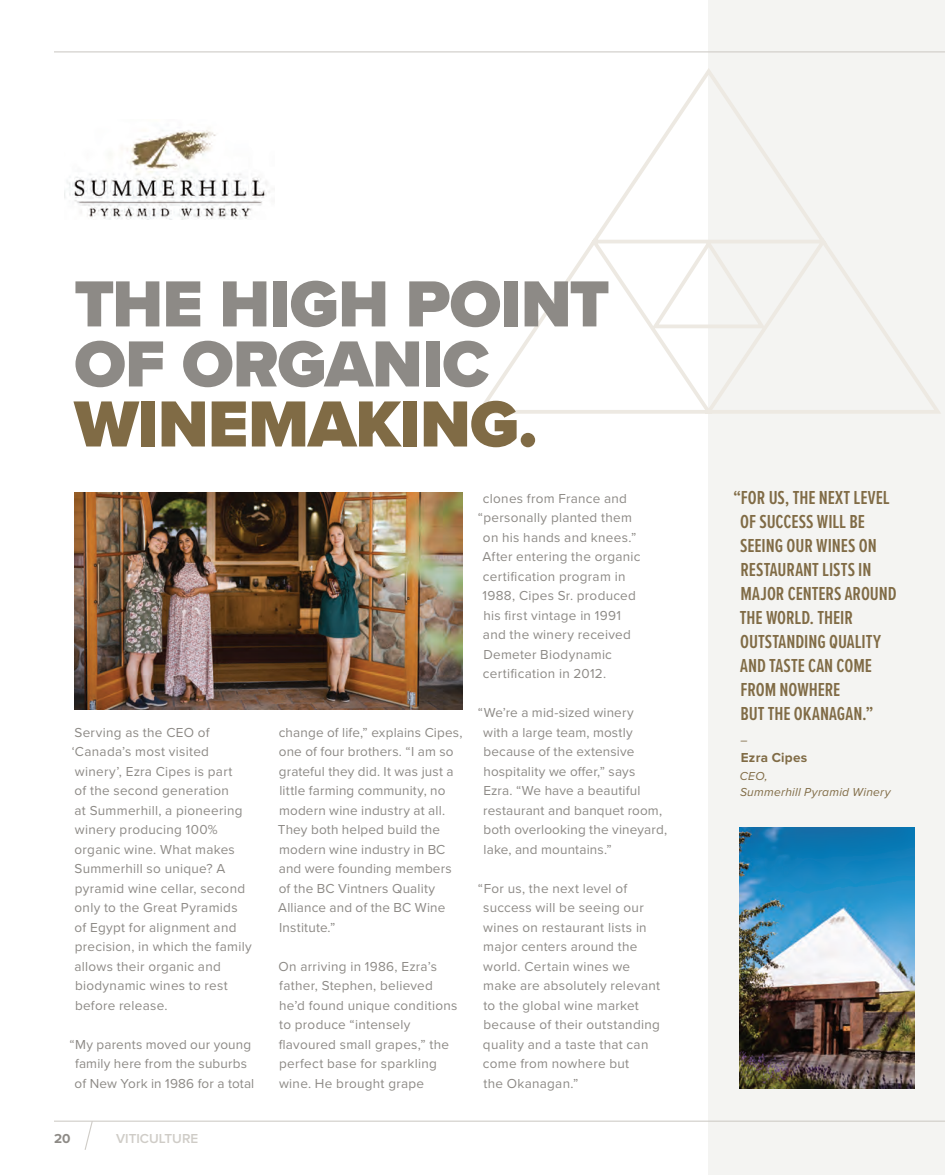
<style>
.page{position:relative;width:945px;height:1175px;background:#fff}
.page>*{position:absolute;margin:0;border:0;box-sizing:border-box;transform-origin:0 0}
.t1{font:900 67.5px/60px "Proxima Nova";letter-spacing:-.01em;color:#8d8a86}
.t2{font:900 67.5px "Proxima Nova";letter-spacing:-.01em;color:#806b45}
.t3{font:600 19.5px/24px "Proxima Nova Ex Cn";letter-spacing:-.005em;color:#806b45}
.t4{font:13.5px/19.5px "Proxima Nova";letter-spacing:.02em;color:#8d8a86}
.t5{font:600 13.5px "Proxima Nova";color:#cfccc7}
.t6{font:700 13.5px "Proxima Nova";letter-spacing:.02em;color:#806b45}
.t7{font:700 13.5px "Proxima Nova";color:#8d8a86}
.t8{font:italic 12px/16.5px "Proxima Nova";letter-spacing:.02em;color:#806b45}
</style>
<div class="page">
<svg style="left:84px;top:1121px;width:10px;height:29px"></svg>
<div style="left:708px;top:0;width:237px;height:1174px;background:#f4f4f2"></div>
<svg style="left:476px;top:68px;width:465px;height:346px"></svg>
<img style="left:64px;top:130px;width:206px;height:90px">
<img style="left:739px;top:828px;width:175px;height:260px">
<img style="left:74px;top:492px;width:388px;height:217px">
<hr style="left:54px;top:51px;width:891px;height:1px;background:#cfccc7">
<hr style="left:54px;top:1120px;width:891px;height:1px;background:#cfccc7">
<h1 class="t1" style="left:74px;top:278px;width:537px">THE HIGH POINT<br>OF ORGANIC</h1>
<h1 class="t2" style="left:74px;top:383px;width:465px">WINEMAKING.</h1>
<p class="t4" style="left:72px;top:723px;width:181px">Serving as the CEO of ‘Canada’s most visited winery’, Ezra Cipes is part<br>of the second generation<br>at Summerhill, a pioneering winery producing 100% organic wine. What makes<br>Summerhill so unique? A pyramid wine cellar, second only to the Great Pyramids<br>of Egypt for alignment and precision, in which the family allows their organic and biodynamic wines to rest before release.</p>
<p class="t4" style="left:70px;top:1034px;width:186px;text-align:center">“My parents moved our young family here from the suburbs of New York in 1986 for a total</p>
<p class="t7" style="left:54px;top:1130px;width:18px">20</p>
<p class="t5" style="left:116px;top:1130px;width:84px">VITICULTURE</p>
<p class="t4" style="left:278px;top:722px;width:186px">change of life,” explains Cipes, one of four brothers. “I am so grateful they did. It was just a little farming community, no modern wine industry at all.<br>They both helped build the modern wine industry in BC and were founding members of the BC Vintners Quality<br>Alliance and of the BC Wine<br>Institute.”</p>
<p class="t4" style="left:279px;top:956px;width:180px">On arriving in 1986, Ezra’s father, Stephen, believed he’d found unique conditions to produce “intensely flavoured small grapes,” the perfect base for sparkling wine. He brought grape</p>
<p class="t4" style="left:483px;top:488px;width:146px">clones from France and</p>
<p class="t4" style="left:478px;top:508px;width:156px">“personally planted them</p>
<p class="t4" style="left:483px;top:527px;width:155px">on his hands and knees.”</p>
<p class="t4" style="left:482px;top:547px;width:160px">After entering the organic</p>
<p class="t4" style="left:483px;top:566px;width:144px">certification program in</p>
<p class="t4" style="left:482px;top:586px;width:155px">1988, Cipes Sr. produced</p>
<p class="t4" style="left:483px;top:605px;width:139px">his first vintage in 1991</p>
<p class="t4" style="left:483px;top:625px;width:149px">and the winery received</p>
<p class="t4" style="left:483px;top:644px;width:130px">Demeter Biodynamic</p>
<p class="t4" style="left:483px;top:664px;width:125px">certification in 2012.</p>
<p class="t4" style="left:483px;top:703px;width:185px;text-indent:-5px">“We’re a mid-sized winery<br>with a large team, mostly because of the extensive hospitality we offer,” says<br>Ezra. “We have a beautiful restaurant and banquet room, both overlooking the vineyard, lake, and mountains.”</p>
<p class="t4" style="left:483px;top:878px;width:179px;text-indent:-5px">“For us, the next level of success will be seeing our wines on restaurant lists in major centers around the world. Certain wines we make are absolutely relevant to the global wine market because of their outstanding quality and a taste that can come from nowhere but<br>the Okanagan.”</p>
<h2 class="t3" style="left:740px;top:484px;width:158px;text-indent:-7px">“FOR US, THE NEXT LEVEL<br>OF SUCCESS WILL BE<br>SEEING OUR WINES ON<br>RESTAURANT LISTS IN<br>MAJOR CENTERS AROUND<br>THE WORLD. THEIR<br>OUTSTANDING QUALITY<br>AND TASTE CAN COME<br>FROM NOWHERE<br>BUT THE OKANAGAN.”</h2>
<p class="t8" style="left:741px;top:731px;width:9px">–</p>
<p class="t6" style="left:741px;top:749px;width:68px">Ezra Cipes</p>
<p class="t8" style="left:740px;top:767px;width:152px">CEO,<br>Summerhill Pyramid Winery</p>
</div>
